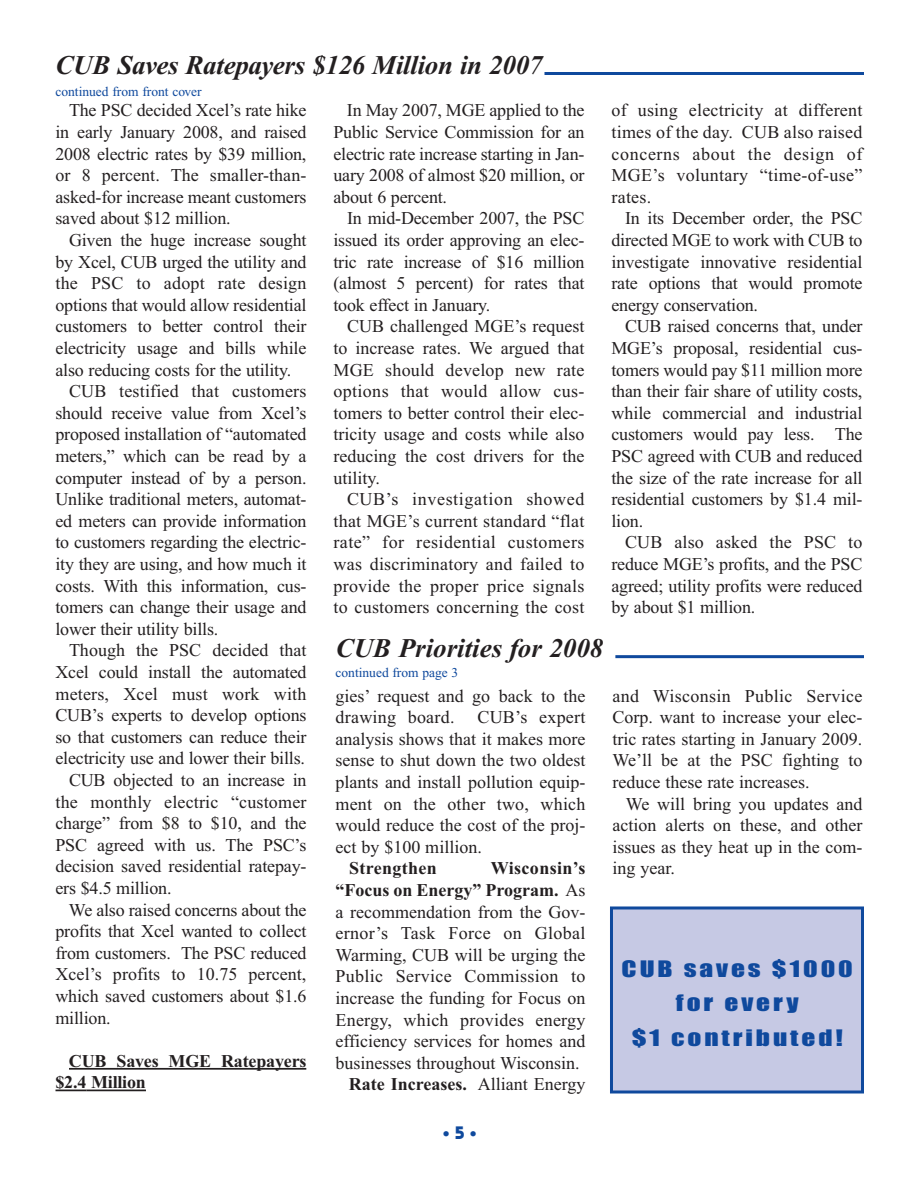
<style>
.page{position:relative;width:918px;height:1188px;background:#fff}
.page>*{position:absolute;margin:0;border:0;box-sizing:border-box;transform-origin:0 0}
.t1{font:italic 700 27px "Times New Roman";letter-spacing:-.01em;color:#231f20}
.t2{font:21px/34.5px "Impact";letter-spacing:.105em;color:#0f499d;text-align:center;scale:1.3 1}
.t3{font:18px/21.6px "Times New Roman";letter-spacing:-.01em;color:#231f20;text-align:justify}
.t4{font:18px "Times New Roman";letter-spacing:.01em;color:#231f20}
.t5{font:700 18px/21.6px "Times New Roman";color:#231f20}
.t6{font:18px "Times New Roman";letter-spacing:.02em;color:#231f20}
.t7{font:18px "Times New Roman";letter-spacing:.015em;color:#231f20}
.t8{font:700 18px "Times New Roman";letter-spacing:.02em;color:#231f20}
.t9{font:500 15px "Bauhaus";color:#0f499d}
.t10{font:13.5px "Times New Roman";color:#0f499d}
.s1{font-weight:400}
.s2{font-weight:700;font-size:18px}
</style>
<div class="page">
<hr style="left:69px;top:1068px;width:237px;height:2px;background:#231f20">
<hr style="left:56px;top:1090px;width:30px;height:1px;background:#231f20">
<hr style="left:86px;top:1090px;width:60px;height:1px;background:#231f20">
<hr style="left:544px;top:72px;width:320px;height:3px;background:#0f499d">
<hr style="left:615px;top:655px;width:249px;height:3px;background:#0f499d">
<div style="left:613px;top:909px;width:248px;height:181px;background:#c6c9e4"></div>
<div style="left:610px;top:906px;width:254px;height:188px;border:3px solid #0f499d"></div>
<h1 class="t1" style="left:56px;top:56px;width:488px">CUB Saves Ratepayers $126 Million in 2007</h1>
<p class="t10" style="left:56px;top:86px;width:148px">continued from front cover</p>
<p class="t3" style="left:55px;top:99px;width:253px;text-indent:14px">The PSC decided Xcel’s rate hike in early January 2008, and raised 2008 electric rates by $39 million, or 8 percent. The smaller-than&shy;asked-for increase meant customers saved about $12 million.</p>
<p class="t3" style="left:69px;top:229px;width:239px">Given the huge increase sought</p>
<p class="t3" style="left:56px;top:251px;width:253px">by Xcel, CUB urged the utility and</p>
<p class="t4" style="left:56px;top:273px;width:252px">the PSC to adopt rate design</p>
<p class="t3" style="left:56px;top:294px;width:253px">options that would allow residential</p>
<p class="t3" style="left:56px;top:315px;width:253px">customers to better control their</p>
<p class="t3" style="left:56px;top:337px;width:252px">electricity usage and bills while</p>
<p class="t3" style="left:56px;top:359px;width:237px">also reducing costs for the utility.</p>
<p class="t4" style="left:69px;top:381px;width:239px">CUB testified that customers</p>
<p class="t3" style="left:56px;top:402px;width:253px">should receive value from Xcel’s</p>
<p class="t3" style="left:56px;top:423px;width:252px">proposed installation of “automated</p>
<p class="t3" style="left:56px;top:445px;width:253px">meters,” which can be read by a</p>
<p class="t3" style="left:56px;top:467px;width:253px">computer instead of by a person.</p>
<p class="t3" style="left:56px;top:488px;width:253px">Unlike traditional meters, automat-</p>
<p class="t3" style="left:56px;top:510px;width:252px">ed meters can provide information</p>
<p class="t3" style="left:56px;top:531px;width:253px">to customers regarding the electric-</p>
<p class="t3" style="left:56px;top:553px;width:253px">ity they are using, and how much it</p>
<p class="t3" style="left:56px;top:575px;width:252px">costs. With this information, cus-</p>
<p class="t3" style="left:56px;top:596px;width:253px">tomers can change their usage and</p>
<p class="t3" style="left:56px;top:618px;width:164px">lower their utility bills.</p>
<p class="t3" style="left:69px;top:639px;width:239px">Though the PSC decided that</p>
<p class="t3" style="left:56px;top:661px;width:253px">Xcel could install the automated</p>
<p class="t4" style="left:56px;top:683px;width:253px">meters, Xcel must work with</p>
<p class="t3" style="left:56px;top:704px;width:252px">CUB’s experts to develop options</p>
<p class="t3" style="left:56px;top:726px;width:253px">so that customers can reduce their</p>
<p class="t3" style="left:56px;top:747px;width:251px">electricity use and lower their bills.</p>
<p class="t3" style="left:69px;top:769px;width:239px">CUB objected to an increase in</p>
<p class="t4" style="left:56px;top:791px;width:253px">the monthly electric “customer</p>
<p class="t3" style="left:56px;top:812px;width:253px">charge” from $8 to $10, and the</p>
<p class="t3" style="left:55px;top:834px;width:252px">PSC agreed with us. The PSC’s</p>
<p class="t3" style="left:55px;top:855px;width:252px">decision saved residential ratepay-</p>
<p class="t3" style="left:55px;top:877px;width:118px">ers $4.5 million.</p>
<p class="t3" style="left:69px;top:899px;width:239px">We also raised concerns about the</p>
<p class="t3" style="left:55px;top:920px;width:253px">profits that Xcel wanted to collect</p>
<p class="t3" style="left:56px;top:942px;width:253px">from customers. The PSC reduced</p>
<p class="t3" style="left:56px;top:963px;width:252px">Xcel’s profits to 10.75 percent,</p>
<p class="t3" style="left:56px;top:985px;width:253px">which saved customers about $1.6</p>
<p class="t3" style="left:56px;top:1007px;width:57px">million.</p>
<p class="t5" style="left:56px;top:1050px;width:253px;text-indent:13px">CUB Saves MGE Ratepayers $2.4 Million</p>
<p class="t3" style="left:333px;top:99px;width:253px;text-indent:14px">In May 2007, MGE applied to the Public Service Commission for an electric rate increase starting in Jan&shy;uary 2008 of almost $20 million, or about 6 percent.</p>
<p class="t3" style="left:334px;top:207px;width:253px;text-indent:14px">In mid-December 2007, the PSC issued its order approving an elec&shy;tric rate increase of $16 million (almost 5 percent) for rates that took effect in January.</p>
<p class="t3" style="left:334px;top:315px;width:253px;text-indent:13px">CUB challenged MGE’s request to increase rates. We argued that MGE should develop new rate options that would allow cus&shy;tomers to better control their elec&shy;tricity usage and costs while also reducing the cost drivers for the utility.</p>
<p class="t3" style="left:334px;top:488px;width:253px;text-indent:14px">CUB’s investigation showed that MGE’s current standard “flat rate” for residential customers was discriminatory and failed to provide the proper price signals to customers concerning the cost</p>
<h1 class="t1" style="left:336px;top:639px;width:269px">CUB Priorities for 2008</h1>
<p class="t10" style="left:336px;top:668px;width:124px">continued from page 3</p>
<p class="t3" style="left:336px;top:685px;width:252px">gies’ request and go back to the drawing board.</p>
<p class="t3" style="left:336px;top:706px;width:252px;text-indent:142px">CUB’s expert analysis shows that it makes more sense to shut down the two oldest plants and install pollution equip&shy;ment on the other two, which would reduce the cost of the proj&shy;ect by $100 million.</p>
<p class="t8" style="left:349px;top:858px;width:89px">Strengthen</p>
<p class="t8" style="left:491px;top:858px;width:96px">Wisconsin’s</p>
<p class="t5" style="left:336px;top:879px;width:251px">“Focus on Energy” Program. <span class="s1">As</span></p>
<p class="t3" style="left:336px;top:901px;width:251px">a recommendation from the Gov-</p>
<p class="t6" style="left:336px;top:922px;width:252px">ernor’s Task Force on Global</p>
<p class="t3" style="left:336px;top:944px;width:252px">Warming, CUB will be urging the</p>
<p class="t6" style="left:335px;top:966px;width:252px">Public Service Commission to</p>
<p class="t3" style="left:335px;top:987px;width:251px">increase the funding for Focus on</p>
<p class="t7" style="left:335px;top:1009px;width:252px">Energy, which provides energy</p>
<p class="t3" style="left:335px;top:1030px;width:251px">efficiency services for homes and</p>
<p class="t3" style="left:335px;top:1052px;width:246px">businesses throughout Wisconsin.</p>
<p class="t5" style="left:349px;top:1073px;width:238px">Rate Increases. <span class="s1">Alliant Energy</span></p>
<p class="t3" style="left:612px;top:99px;width:253px">of using electricity at different times of the day. CUB also raised concerns about the design of MGE’s voluntary “time-of-use” rates.</p>
<p class="t3" style="left:612px;top:207px;width:253px;text-indent:14px">In its December order, the PSC directed MGE to work with CUB to investigate innovative residential rate options that would promote energy conservation.</p>
<p class="t3" style="left:612px;top:315px;width:253px;text-indent:14px">CUB raised concerns that, under MGE’s proposal, residential cus&shy;tomers would pay $11 million more than their fair share of utility costs, while commercial and industrial customers would pay less. The PSC agreed with CUB and reduced the size of the rate increase for all residential customers by $1.4 mil&shy;lion.</p>
<p class="t3" style="left:612px;top:531px;width:253px;text-indent:14px">CUB also asked the PSC to reduce MGE’s profits, and the PSC agreed; utility profits were reduced by about $1 million.</p>
<p class="t3" style="left:612px;top:685px;width:252px">and Wisconsin Public Service Corp. want to increase your elec&shy;tric rates starting in January 2009.<br>We’ll be at the PSC fighting to reduce these rate increases.</p>
<p class="t3" style="left:612px;top:793px;width:252px;text-indent:14px">We will bring you updates and action alerts on these, and other issues as they heat up in the com&shy;ing year.</p>
<p class="t2" style="left:622px;top:952px;width:179px">CUB saves $1000 for every<br>$1 contributed!</p>
<p class="t9" style="left:443px;top:1129px;width:36px">•<span class="s2">5</span>•</p>
</div>
